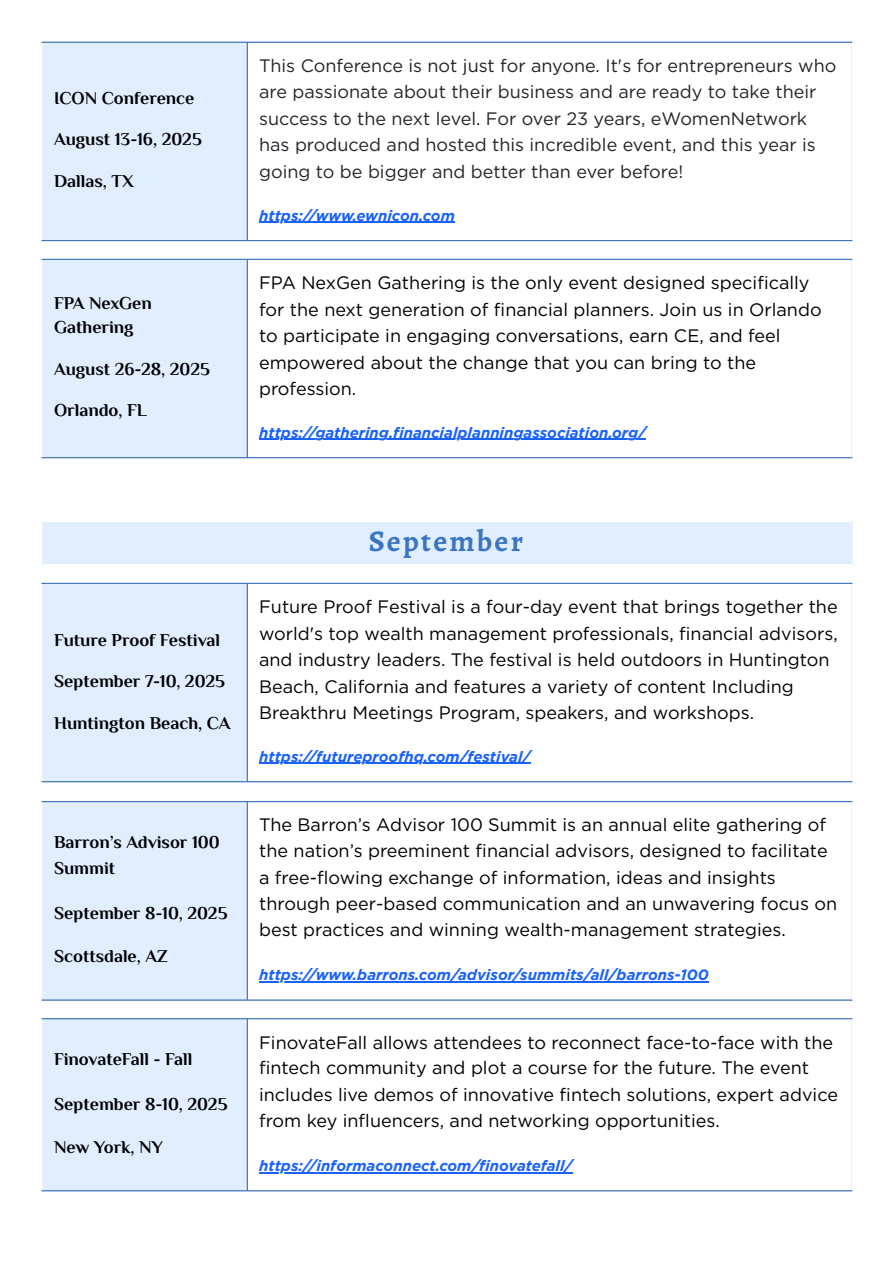
<style>
.page{position:relative;width:894px;height:1263px;background:#fff}
.page>*{position:absolute;margin:0;border:0;box-sizing:border-box;transform-origin:0 0}
.t1{font:700 30px "Alegreya";letter-spacing:.075em;color:#3b75c2}
.t2{font:18px/26.4px "Gotham";color:#000}
.t3{font:18px/26.4px "Gotham";color:#212529}
.t4{font:700 18px/23.7px "Philosopher";color:#000}
.t5{font:italic 700 15px "Gotham";color:#1a62ff}
</style>
<div class="page">
<div style="left:42px;top:42px;width:205px;height:199px;background:#e0eeff"></div>
<hr style="left:259px;top:222px;width:196px;height:1px;background:#1a62ff">
<hr style="left:42px;top:43px;width:1px;height:197px;background:#fff">
<hr style="left:247px;top:43px;width:1px;height:197px;background:#3b75c2">
<hr style="left:42px;top:42px;width:810px;height:1px;background:#3b75c2">
<hr style="left:42px;top:240px;width:810px;height:1px;background:#3b75c2">
<div style="left:42px;top:259px;width:205px;height:199px;background:#e0eeff"></div>
<hr style="left:259px;top:439px;width:387px;height:1px;background:#1a62ff">
<hr style="left:42px;top:260px;width:1px;height:197px;background:#fff">
<hr style="left:247px;top:260px;width:1px;height:197px;background:#3b75c2">
<hr style="left:42px;top:259px;width:810px;height:1px;background:#3b75c2">
<hr style="left:42px;top:457px;width:810px;height:1px;background:#3b75c2">
<div style="left:42px;top:521px;width:809px;height:44px;background:#e0eeff"></div>
<hr style="left:42px;top:522px;width:1px;height:42px;background:#fff">
<hr style="left:850px;top:522px;width:2px;height:42px;background:#fff">
<hr style="left:42px;top:521px;width:810px;height:1px;background:#fff">
<hr style="left:42px;top:564px;width:810px;height:1px;background:#fff">
<div style="left:42px;top:583px;width:205px;height:199px;background:#e0eeff"></div>
<hr style="left:259px;top:763px;width:271px;height:1px;background:#1a62ff">
<hr style="left:42px;top:584px;width:1px;height:197px;background:#fff">
<hr style="left:247px;top:584px;width:1px;height:197px;background:#3b75c2">
<hr style="left:42px;top:583px;width:810px;height:1px;background:#3b75c2">
<hr style="left:42px;top:781px;width:810px;height:1px;background:#3b75c2">
<div style="left:42px;top:801px;width:205px;height:199px;background:#e0eeff"></div>
<hr style="left:259px;top:981px;width:449px;height:1px;background:#1a62ff">
<hr style="left:42px;top:802px;width:1px;height:197px;background:#fff">
<hr style="left:247px;top:802px;width:1px;height:197px;background:#3b75c2">
<hr style="left:42px;top:801px;width:810px;height:1px;background:#3b75c2">
<hr style="left:42px;top:999px;width:810px;height:2px;background:#3b75c2">
<div style="left:42px;top:1018px;width:205px;height:173px;background:#e0eeff"></div>
<hr style="left:259px;top:1172px;width:313px;height:1px;background:#1a62ff">
<hr style="left:42px;top:1019px;width:1px;height:171px;background:#fff">
<hr style="left:247px;top:1019px;width:1px;height:171px;background:#3b75c2">
<hr style="left:42px;top:1018px;width:810px;height:1px;background:#3b75c2">
<hr style="left:42px;top:1190px;width:810px;height:1px;background:#3b75c2">
<p class="t4" style="left:54px;top:87px;width:142px">ICON Conference</p>
<p class="t4" style="left:54px;top:129px;width:149px">August 13-16, 2025</p>
<p class="t4" style="left:54px;top:171px;width:81px">Dallas, TX</p>
<p class="t4" style="left:54px;top:293px;width:99px">FPA NexGen<br>Gathering</p>
<p class="t4" style="left:54px;top:359px;width:157px">August 26-28, 2025</p>
<p class="t4" style="left:54px;top:400px;width:94px">Orlando, FL</p>
<p class="t3" style="left:259px;top:52px;width:578px">This Conference is not just for anyone. It's for entrepreneurs who are passionate about their business and are ready to take their success to the next level. For over 23 years, eWomenNetwork has produced and hosted this incredible event, and this year is going to be bigger and better than ever before!</p>
<h1 class="t5" style="left:259px;top:206px;width:197px">https:/ www.ewnicon.com</h1>
<p class="t2" style="left:259px;top:269px;width:564px">FPA NexGen Gathering is the only event designed specifically for the next generation of fi nancial planners. Join us in Orlando to participate in engaging conversations, earn CE, and feel empowered about the change that you can bring to the profession.</p>
<h1 class="t5" style="left:259px;top:423px;width:388px">https:/ gathering.financialplanningassociation.org/</h1>
<p class="t4" style="left:54px;top:630px;width:168px">Future Proof Festival</p>
<p class="t4" style="left:54px;top:671px;width:172px">September 7-10, 2025</p>
<p class="t4" style="left:54px;top:713px;width:178px">Huntington Beach, CA</p>
<p class="t4" style="left:54px;top:831px;width:167px;line-height:25.8px">Barron’s Advisor 100<br>Summit</p>
<p class="t4" style="left:54px;top:903px;width:175px">September 8-10, 2025</p>
<p class="t4" style="left:54px;top:946px;width:115px">Scottsdale, AZ</p>
<p class="t4" style="left:54px;top:1049px;width:140px">FinovateFall - Fall</p>
<p class="t4" style="left:54px;top:1094px;width:175px">September 8-10, 2025</p>
<p class="t4" style="left:54px;top:1137px;width:110px">New York, NY</p>
<p class="t1" style="left:368px;top:521px;width:156px">September</p>
<p class="t2" style="left:259px;top:593px;width:580px">Future Proof Festival is a four-day event that brings together the world's top wealth management professionals, fi nancial advisors, and industry leaders. The festival is held outdoors in Huntington Beach, California and features a variety of content Including Breakthru Meetings Program, speakers, and workshops.</p>
<h1 class="t5" style="left:259px;top:747px;width:273px">https:/ futureproofhq.com/festival/</h1>
<p class="t2" style="left:259px;top:812px;width:579px">The Barron’s Advisor 100 Summit is an annual elite gathering of the nation’s preeminent fi nancial advisors, designed to facilitate a free-flowing exchange of information, ideas and insights through peer-based communication and an unwavering focus on best practices and winning wealth-management strategies.</p>
<h1 class="t5" style="left:259px;top:965px;width:451px">https:/ www.barrons.com/advisor/summits/all/barrons-100</h1>
<p class="t2" style="left:259px;top:1029px;width:580px">FinovateFall allows attendees to reconnect face-to-face with the fi ntech community and plot a course for the future. The event includes live demos of innovative fi ntech solutions, expert advice from key infl uencers, and networking opportunities.</p>
<h1 class="t5" style="left:259px;top:1157px;width:315px">https:/ informaconnect.com/finovatefall/</h1>
</div>
